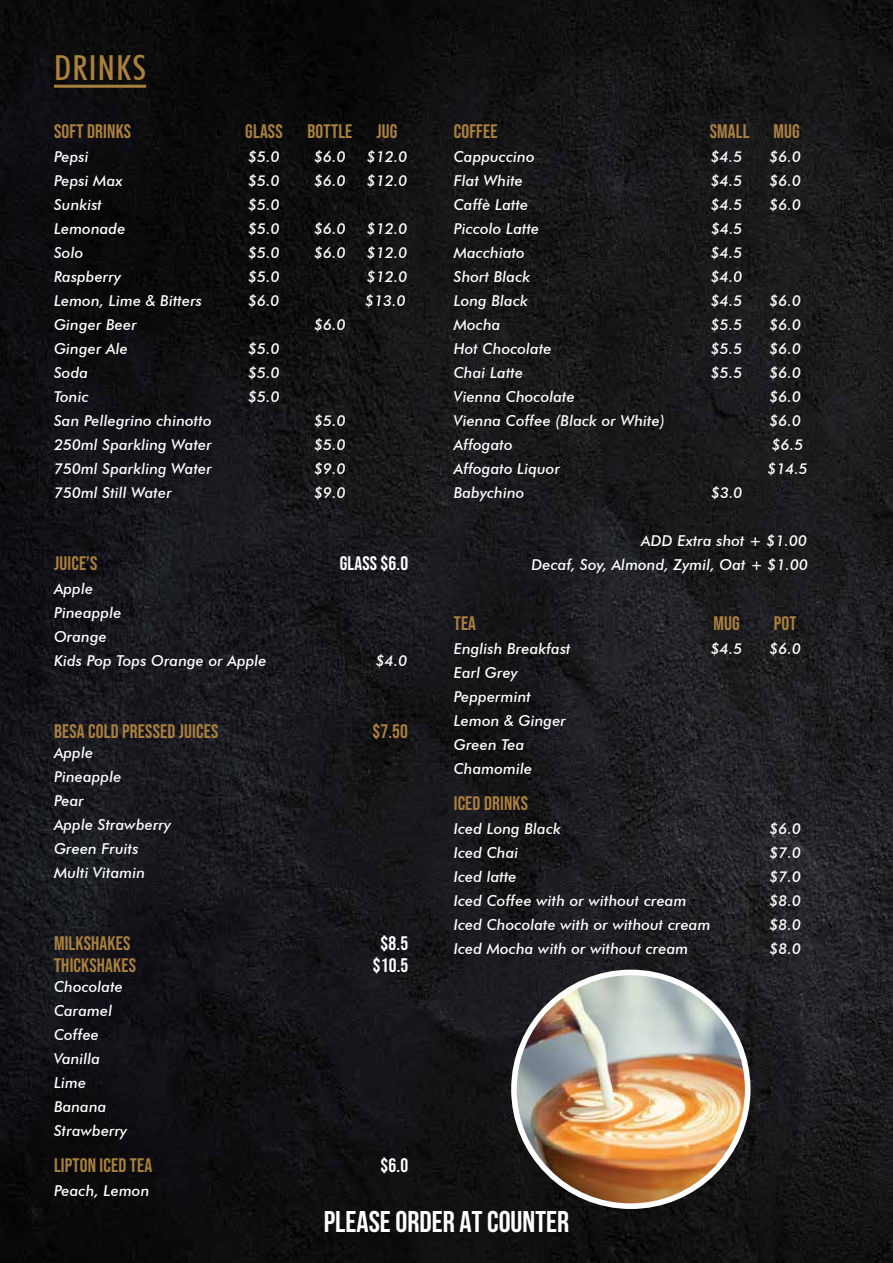
<style>
.page{position:relative;width:893px;height:1263px;background:#fff}
.page>*{position:absolute;margin:0;border:0;box-sizing:border-box;transform-origin:0 0}
.t1{font:500 condensed 34.5px "Futura BT";letter-spacing:.04em;color:#aa803e}
.t2{font:700 30px "Bebas Neue";color:#fff}
.t3{font:19.5px "Bebas Neue";letter-spacing:.01em;color:#aa803e}
.t4{font:19.5px "Bebas Neue";letter-spacing:.01em;color:#fff}
.t5{font:italic 500 15px/24px "Futura BT";letter-spacing:.01em;color:#fff}
</style>
<div class="page">
<img style="left:0;top:0;width:893px;height:1263px">
<hr style="left:54px;top:85px;width:92px;height:3px;background:#aa803e">
<img style="left:514px;top:972px;width:234px;height:234px;border-radius:117px">
<div style="left:511px;top:970px;width:239px;height:239px;border:6px solid #fff;border-radius:50%"></div>
<h1 class="t1" style="left:54px;top:47px;width:94px">DRINKS</h1>
<h3 class="t3" style="left:54px;top:120px;width:79px">SOFT DRINKS</h3>
<h3 class="t3" style="left:245px;top:120px;width:39px">GLASS</h3>
<h3 class="t3" style="left:308px;top:120px;width:91px">BOTTLE JUG</h3>
<p class="t5" style="left:54px;top:144px;width:36px">Pepsi</p>
<p class="t5" style="left:248px;top:144px;width:33px">$5.0</p>
<p class="t5" style="left:314px;top:144px;width:33px">$6.0</p>
<p class="t5" style="left:367px;top:144px;width:42px">$12.0</p>
<p class="t5" style="left:54px;top:168px;width:70px">Pepsi Max</p>
<p class="t5" style="left:248px;top:168px;width:33px">$5.0</p>
<p class="t5" style="left:314px;top:168px;width:33px">$6.0</p>
<p class="t5" style="left:367px;top:168px;width:42px">$12.0</p>
<p class="t5" style="left:54px;top:192px;width:50px">Sunkist</p>
<p class="t5" style="left:248px;top:192px;width:33px">$5.0</p>
<p class="t5" style="left:54px;top:216px;width:73px">Lemonade</p>
<p class="t5" style="left:248px;top:216px;width:33px">$5.0</p>
<p class="t5" style="left:314px;top:216px;width:33px">$6.0</p>
<p class="t5" style="left:367px;top:216px;width:42px">$12.0</p>
<p class="t5" style="left:54px;top:240px;width:31px">Solo</p>
<p class="t5" style="left:248px;top:240px;width:33px">$5.0</p>
<p class="t5" style="left:314px;top:240px;width:33px">$6.0</p>
<p class="t5" style="left:367px;top:240px;width:42px">$12.0</p>
<p class="t5" style="left:54px;top:264px;width:68px">Raspberry</p>
<p class="t5" style="left:248px;top:264px;width:33px">$5.0</p>
<p class="t5" style="left:367px;top:264px;width:42px">$12.0</p>
<p class="t5" style="left:54px;top:288px;width:149px">Lemon, Lime &amp; Bitters</p>
<p class="t5" style="left:248px;top:288px;width:33px">$6.0</p>
<p class="t5" style="left:365px;top:288px;width:42px">$13.0</p>
<p class="t5" style="left:54px;top:312px;width:84px">Ginger Beer</p>
<p class="t5" style="left:314px;top:312px;width:33px">$6.0</p>
<p class="t5" style="left:54px;top:336px;width:75px">Ginger Ale</p>
<p class="t5" style="left:248px;top:336px;width:33px">$5.0</p>
<p class="t5" style="left:54px;top:360px;width:36px">Soda</p>
<p class="t5" style="left:248px;top:360px;width:33px">$5.0</p>
<p class="t5" style="left:54px;top:384px;width:36px">Tonic</p>
<p class="t5" style="left:248px;top:384px;width:33px">$5.0</p>
<p class="t5" style="left:54px;top:408px;width:159px">San Pellegrino chinotto</p>
<p class="t5" style="left:314px;top:408px;width:33px">$5.0</p>
<p class="t5" style="left:54px;top:432px;width:159px">250ml Sparkling Water</p>
<p class="t5" style="left:314px;top:432px;width:33px">$5.0</p>
<p class="t5" style="left:54px;top:456px;width:159px">750ml Sparkling Water</p>
<p class="t5" style="left:314px;top:456px;width:33px">$9.0</p>
<p class="t5" style="left:54px;top:480px;width:119px">750ml Still Water</p>
<p class="t5" style="left:314px;top:480px;width:33px">$9.0</p>
<h3 class="t3" style="left:54px;top:552px;width:45px">JUICE’S</h3>
<h3 class="t4" style="left:340px;top:552px;width:70px">GLASS $6.0</h3>
<p class="t5" style="left:54px;top:576px;width:214px">Apple<br>Pineapple<br>Orange<br>Kids Pop Tops Orange or Apple</p>
<p class="t5" style="left:376px;top:648px;width:33px">$4.0</p>
<h3 class="t3" style="left:54px;top:720px;width:166px">BESA COLD PRESSED JUICES</h3>
<h3 class="t3" style="left:372px;top:720px;width:37px">$7.50</h3>
<p class="t5" style="left:54px;top:740px;width:119px">Apple<br>Pineapple<br>Pear<br>Apple Strawberry<br>Green Fruits<br>Multi Vitamin</p>
<h3 class="t3" style="left:54px;top:932px;width:78px">MILKSHAKES</h3>
<h3 class="t4" style="left:381px;top:932px;width:29px">$8.5</h3>
<h3 class="t3" style="left:54px;top:954px;width:84px">THICKSHAKES</h3>
<h3 class="t4" style="left:373px;top:954px;width:37px">$10.5</h3>
<p class="t5" style="left:54px;top:974px;width:75px">Chocolate<br>Caramel<br>Coffee<br>Vanilla<br>Lime<br>Banana<br>Strawberry</p>
<h3 class="t3" style="left:54px;top:1154px;width:100px">LIPTON ICED TEA</h3>
<h3 class="t4" style="left:381px;top:1154px;width:29px">$6.0</h3>
<p class="t5" style="left:54px;top:1178px;width:97px">Peach, Lemon</p>
<h3 class="t3" style="left:454px;top:120px;width:45px">COFFEE</h3>
<h3 class="t3" style="left:710px;top:120px;width:92px">SMALL MUG</h3>
<p class="t5" style="left:454px;top:144px;width:82px">Cappuccino</p>
<p class="t5" style="left:711px;top:144px;width:33px">$4.5</p>
<p class="t5" style="left:769px;top:144px;width:33px">$6.0</p>
<p class="t5" style="left:454px;top:168px;width:71px">Flat White</p>
<p class="t5" style="left:711px;top:168px;width:33px">$4.5</p>
<p class="t5" style="left:769px;top:168px;width:33px">$6.0</p>
<p class="t5" style="left:454px;top:192px;width:76px">Caffè Latte</p>
<p class="t5" style="left:711px;top:192px;width:33px">$4.5</p>
<p class="t5" style="left:769px;top:192px;width:33px">$6.0</p>
<p class="t5" style="left:454px;top:216px;width:87px">Piccolo Latte</p>
<p class="t5" style="left:711px;top:216px;width:33px">$4.5</p>
<p class="t5" style="left:454px;top:240px;width:73px">Macchiato</p>
<p class="t5" style="left:711px;top:240px;width:33px">$4.5</p>
<p class="t5" style="left:454px;top:264px;width:78px">Short Black</p>
<p class="t5" style="left:711px;top:264px;width:33px">$4.0</p>
<p class="t5" style="left:454px;top:288px;width:76px">Long Black</p>
<p class="t5" style="left:711px;top:288px;width:33px">$4.5</p>
<p class="t5" style="left:769px;top:288px;width:33px">$6.0</p>
<p class="t5" style="left:454px;top:312px;width:48px">Mocha</p>
<p class="t5" style="left:711px;top:312px;width:33px">$5.5</p>
<p class="t5" style="left:769px;top:312px;width:33px">$6.0</p>
<p class="t5" style="left:454px;top:336px;width:99px">Hot Chocolate</p>
<p class="t5" style="left:711px;top:336px;width:33px">$5.5</p>
<p class="t5" style="left:769px;top:336px;width:33px">$6.0</p>
<p class="t5" style="left:454px;top:360px;width:71px">Chai Latte</p>
<p class="t5" style="left:711px;top:360px;width:33px">$5.5</p>
<p class="t5" style="left:769px;top:360px;width:33px">$6.0</p>
<p class="t5" style="left:454px;top:384px;width:123px">Vienna Chocolate</p>
<p class="t5" style="left:769px;top:384px;width:33px">$6.0</p>
<p class="t5" style="left:454px;top:408px;width:213px">Vienna Coffee (Black or White)</p>
<p class="t5" style="left:769px;top:408px;width:33px">$6.0</p>
<p class="t5" style="left:454px;top:432px;width:60px">Affogato</p>
<p class="t5" style="left:772px;top:432px;width:33px">$6.5</p>
<p class="t5" style="left:454px;top:456px;width:108px">Affogato Liquor</p>
<p class="t5" style="left:767px;top:456px;width:42px">$14.5</p>
<p class="t5" style="left:454px;top:480px;width:72px">Babychino</p>
<p class="t5" style="left:711px;top:480px;width:33px">$3.0</p>
<p class="t5" style="left:531px;top:528px;width:278px;text-align:right">ADD Extra shot + $1.00<br>Decaf, Soy, Almond, Zymil, Oat + $1.00</p>
<h3 class="t3" style="left:454px;top:612px;width:24px">TEA</h3>
<h3 class="t3" style="left:713px;top:612px;width:28px">MUG</h3>
<h3 class="t3" style="left:774px;top:612px;width:24px">POT</h3>
<p class="t5" style="left:454px;top:636px;width:118px">English Breakfast</p>
<p class="t5" style="left:711px;top:636px;width:33px">$4.5</p>
<p class="t5" style="left:769px;top:636px;width:33px">$6.0</p>
<p class="t5" style="left:454px;top:660px;width:114px">Earl Grey<br>Peppermint<br>Lemon &amp; Ginger<br>Green Tea<br>Chamomile</p>
<h3 class="t3" style="left:454px;top:792px;width:76px">ICED DRINKS</h3>
<p class="t5" style="left:454px;top:816px;width:109px">Iced Long Black</p>
<p class="t5" style="left:769px;top:816px;width:33px">$6.0</p>
<p class="t5" style="left:454px;top:840px;width:66px">Iced Chai</p>
<p class="t5" style="left:769px;top:840px;width:33px">$7.0</p>
<p class="t5" style="left:454px;top:864px;width:64px">Iced latte</p>
<p class="t5" style="left:769px;top:864px;width:33px">$7.0</p>
<p class="t5" style="left:454px;top:888px;width:234px">Iced Coffee with or without cream</p>
<p class="t5" style="left:769px;top:888px;width:33px">$8.0</p>
<p class="t5" style="left:454px;top:912px;width:258px">Iced Chocolate with or without cream</p>
<p class="t5" style="left:769px;top:912px;width:33px">$8.0</p>
<p class="t5" style="left:454px;top:936px;width:236px">Iced Mocha with or without cream</p>
<p class="t5" style="left:769px;top:936px;width:33px">$8.0</p>
<h2 class="t2" style="left:324px;top:1205px;width:247px">PLEASE ORDER AT COUNTER</h2>
</div>
